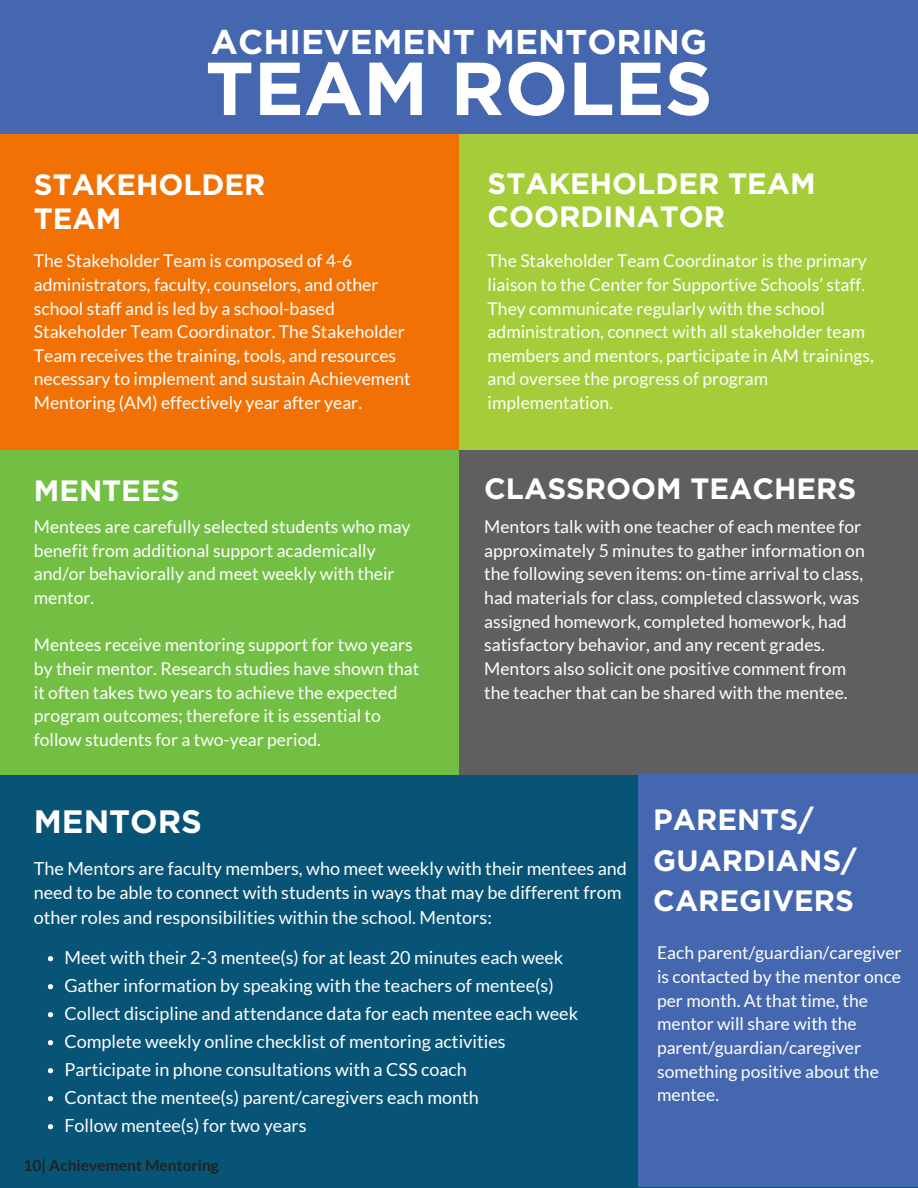
<style>
.page{position:relative;width:918px;height:1188px;background:#4567b0}
.page>*{position:absolute;margin:0;border:0;box-sizing:border-box;transform-origin:0 0}
.t1{font:700 74.85px "Gotham";color:#fff}
.t2{font:700 34.35px "Gotham";color:#fff}
.t3{font:700 32.4px "Gotham";color:#fff}
.t4{font:700 29.4px/40.5px "Gotham";color:#fff}
.t5{font:18px/24.5px "Lato";color:#fff}
.t6{font:17.55px/23.7px "Lato";color:#fff}
.t7{font:700 15.6px "Lato";color:#222}
</style>
<div class="page">
<div style="left:0;top:364px;width:459px;height:433px;background:#72bf44"></div>
<div style="left:459px;top:404px;width:459px;height:540px;background:#5f5e60"></div>
<div style="left:0;top:775px;width:918px;height:413px;background:#075477"></div>
<svg style="left:48px;top:956px;width:5px;height:5px"></svg>
<svg style="left:48px;top:984px;width:5px;height:5px"></svg>
<svg style="left:48px;top:1012px;width:5px;height:5px"></svg>
<svg style="left:48px;top:1040px;width:5px;height:5px"></svg>
<svg style="left:48px;top:1068px;width:5px;height:5px"></svg>
<svg style="left:48px;top:1096px;width:5px;height:5px"></svg>
<svg style="left:48px;top:1124px;width:5px;height:5px"></svg>
<div style="left:0;top:134px;width:459px;height:316px;background:#f17105"></div>
<div style="left:459px;top:134px;width:459px;height:316px;background:#a4cd39"></div>
<div style="left:638px;top:774px;width:280px;height:413px;background:#4567b0"></div>
<p class="t2" style="left:211px;top:27px;width:498px">ACHIEVEMENT MENTORING</p>
<p class="t1" style="left:205px;top:55px;width:509px">TEAM ROLES</p>
<p class="t4" style="left:34px;top:166px;width:233px">STAKEHOLDER</p>
<p class="t4" style="left:34px;top:200px;width:89px">TEAM</p>
<p class="t6" style="left:34px;top:249px;width:379px">The Stakeholder Team is composed of 4-6 administrators, faculty, counselors, and other school staff and is led by a school-based Stakeholder Team Coordinator. The Stakeholder Team receives the training, tools, and resources necessary to implement and sustain Achievement Mentoring (AM) effectively year after year.</p>
<p class="t4" style="left:34px;top:472px;width:147px">MENTEES</p>
<p class="t6" style="left:34px;top:515px;width:378px">Mentees are carefully selected students who may benefit from additional support academically and/or behaviorally and meet weekly with their mentor.</p>
<p class="t6" style="left:34px;top:633px;width:387px">Mentees receive mentoring support for two years by their mentor. Research studies have shown that it often takes two years to achieve the expected program outcomes; therefore it is essential to follow students for a two-year period.</p>
<p class="t4" style="left:488px;top:169px;width:329px;line-height:32.7px">STAKEHOLDER TEAM<br>COORDINATOR</p>
<p class="t6" style="left:488px;top:249px;width:388px">The Stakeholder Team Coordinator is the primary liaison to the Center for Supportive Schools’ staff.<br>They communicate regularly with the school administration, connect with all stakeholder team members and mentors, participate in AM trainings, and oversee the progress of program implementation.</p>
<p class="t4" style="left:484px;top:470px;width:374px">CLASSROOM TEACHERS</p>
<p class="t6" style="left:484px;top:515px;width:382px">Mentors talk with one teacher of each mentee for approximately 5 minutes to gather information on the following seven items: on-time arrival to class, had materials for class, completed classwork, was assigned homework, completed homework, had satisfactory behavior, and any recent grades.</p>
<p class="t6" style="left:484px;top:656px;width:365px">Mentors also solicit one positive comment from the teacher that can be shared with the mentee.</p>
<p class="t3" style="left:34px;top:807px;width:170px">MENTORS</p>
<p class="t5" style="left:34px;top:856px;width:595px">The Mentors are faculty members, who meet weekly with their mentees and need to be able to connect with students in ways that may be different from other roles and responsibilities within the school. Mentors:</p>
<p class="t5" style="left:64px;top:945px;width:500px">Meet with their 2-3 mentee(s) for at least 20 minutes each week</p>
<p class="t5" style="left:64px;top:973px;width:491px">Gather information by speaking with the teachers of mentee(s)</p>
<p class="t5" style="left:64px;top:1001px;width:515px">Collect discipline and attendance data for each mentee each week</p>
<p class="t5" style="left:64px;top:1029px;width:443px">Complete weekly online checklist of mentoring activities</p>
<p class="t5" style="left:64px;top:1057px;width:404px">Participate in phone consultations with a CSS coach</p>
<p class="t5" style="left:64px;top:1085px;width:416px">Contact the mentee(s) parent/caregivers each month</p>
<p class="t5" style="left:64px;top:1113px;width:244px">Follow mentee(s) for two years</p>
<p class="t7" style="left:24px;top:1155px;width:197px">10| Achievement Mentoring</p>
<p class="t4" style="left:653px;top:801px;width:205px">PARENTS/<br>GUARDIANS/<br>CAREGIVERS</p>
<p class="t6" style="left:657px;top:941px;width:246px">Each parent/guardian/caregiver is contacted by the mentor once per month. At that time, the mentor will share with the parent/guardian/caregiver something positive about the mentee.</p>
</div>
